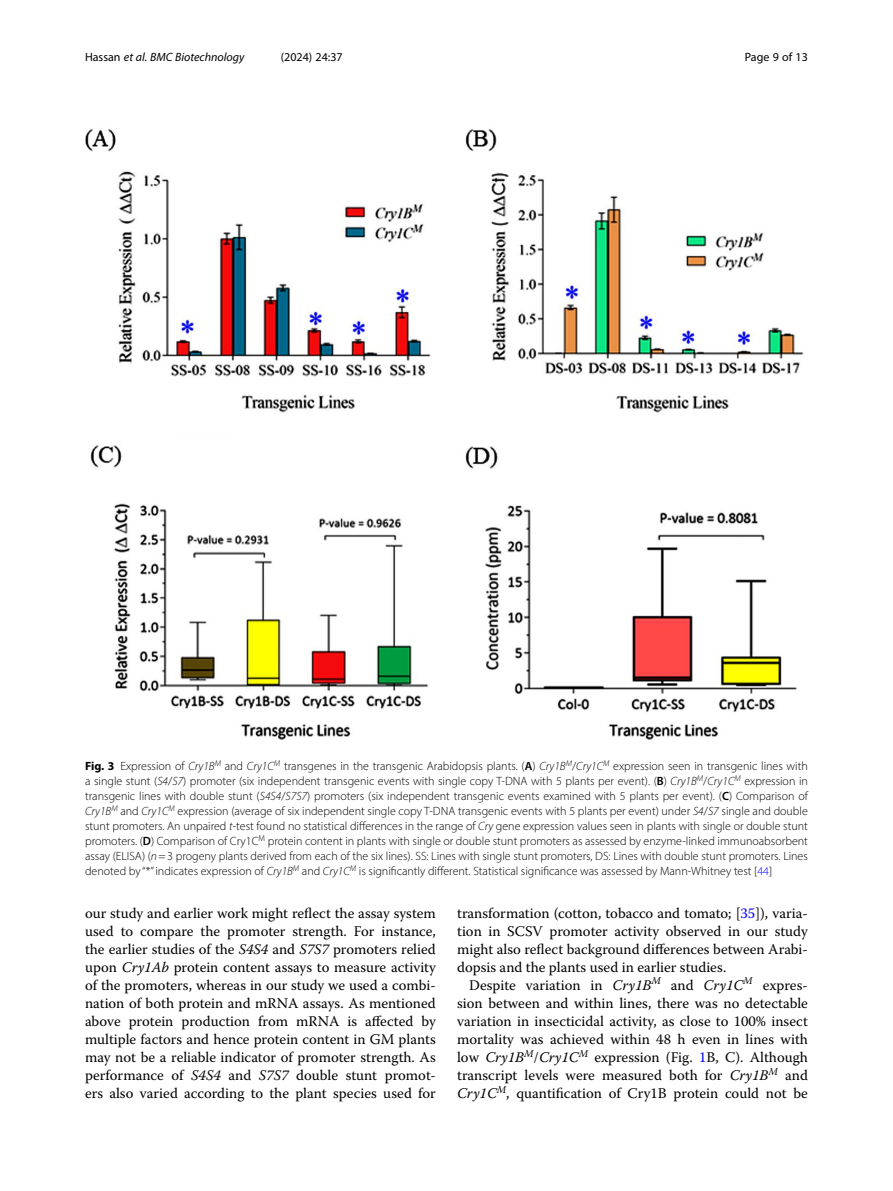
<style>
.page{position:relative;width:893px;height:1191px;background:#fff}
.page>*{position:absolute;margin:0;border:0;box-sizing:border-box;transform-origin:0 0}
.Body_Text_Indent{font:14.7px/18px "Warnock Pro";color:#000;text-align:justify}
.Figure_Caption{font:300 12px/15px "Myriad Pro";color:#000;text-align:justify}
.t1{font:italic 12px "Myriad Pro";color:#000}
.t2{font:12px "Myriad Pro";color:#000}
.s1{font-style:normal}
.s2{font-weight:700}
.s3{font-style:italic}
.s4{font-weight:600}
.s5{color:#00f}
</style>
<div class="page">
<img style="left:85px;top:129px;width:719px;height:611px">
<p class="t1" style="left:85px;top:50px;width:161px"><span class="s1">Hassan</span> et al. BMC Biotechnology</p>
<p class="t2" style="left:281px;top:50px;width:63px">(2024) 24:37</p>
<p class="t2" style="left:745px;top:50px;width:65px">Page 9 of 13</p>
<p class="Figure_Caption" style="left:85px;top:758px;width:724px"><span class="s2">Fig. 3</span> Expression of <span class="s3">Cry1B</span><sup>M</sup> and <span class="s3">Cry1C</span><sup>M</sup> transgenes in the transgenic Arabidopsis plants. (<span class="s4">A</span>) <span class="s3">Cry1B</span><sup>M</sup>/<span class="s3">Cry1C</span><sup>M</sup> expression seen in transgenic lines with a single stunt (<span class="s3">S4</span>/<span class="s3">S7</span>) promoter (six independent transgenic events with single copy T-DNA with 5 plants per event). (<span class="s4">B</span>) <span class="s3">Cry1B</span><sup>M</sup>/<span class="s3">Cry1C</span><sup>M</sup> expression in transgenic lines with double stunt (<span class="s3">S4S4</span>/<span class="s3">S7S7</span>) promoters (six independent transgenic events examined with 5 plants per event). (<span class="s4">C</span>) Comparison of <span class="s3">Cry1B</span><sup>M</sup> and <span class="s3">Cry1C</span><sup>M</sup> expression (average of six independent single copy T-DNA transgenic events with 5 plants per event) under <span class="s3">S4</span>/<span class="s3">S7</span> single and double stunt promoters. An unpaired <span class="s3">t</span>-test found no statistical differences in the range of <span class="s3">Cry</span> gene expression values seen in plants with single or double stunt promoters. (<span class="s4">D</span>) Comparison of Cry1C<sup>M</sup> protein content in plants with single or double stunt promoters as assessed by enzyme-linked immunoabsorbent assay (ELISA) (<span class="s3">n</span>=3 progeny plants derived from each of the six lines). SS: Lines with single stunt promoters, DS: Lines with double stunt promoters. Lines denoted by “*” indicates expression of <span class="s3">Cry1B</span><sup>M</sup> and <span class="s3">Cry1C</span><sup>M</sup> is significantly different. Statistical significance was assessed by Mann-Whitney test [<span class="s5">44</span>]</p>
<p class="Body_Text_Indent" style="left:85px;top:904px;width:352px">our study and earlier work might reflect the assay system used to compare the promoter strength. For instance, the earlier studies of the <span class="s3">S4S4</span> and <span class="s3">S7S7</span> promoters relied upon <span class="s3">Cry1Ab</span> protein content assays to measure activity of the promoters, whereas in our study we used a combi&shy;nation of both protein and mRNA assays. As mentioned above protein production from mRNA is affected by multiple factors and hence protein content in GM plants may not be a reliable indicator of promoter strength. As performance of <span class="s3">S4S4</span> and <span class="s3">S7S7</span> double stunt promot&shy;ers also varied according to the plant species used for</p>
<p class="Body_Text_Indent" style="left:457px;top:904px;width:352px">transformation (cotton, tobacco and tomato; [<span class="s5">35</span>]), varia&shy;tion in SCSV promoter activity observed in our study might also reflect background differences between Arabi&shy;dopsis and the plants used in earlier studies.</p>
<p class="Body_Text_Indent" style="left:457px;top:976px;width:352px;text-indent:12px">Despite variation in <span class="s3">Cry1B</span><sup>M</sup> and <span class="s3">Cry1C</span><sup>M</sup> expres&shy;sion between and within lines, there was no detectable variation in insecticidal activity, as close to 100% insect mortality was achieved within 48 h even in lines with low <span class="s3">Cry1B</span><sup>M</sup>/<span class="s3">Cry1C</span><sup>M</sup> expression (Fig. <span class="s5">1</span>B, C). Although transcript levels were measured both for <span class="s3">Cry1B</span><sup>M</sup> and <span class="s3">Cry1C</span><sup>M</sup>, quantification of Cry1B protein could not be</p>
</div>
